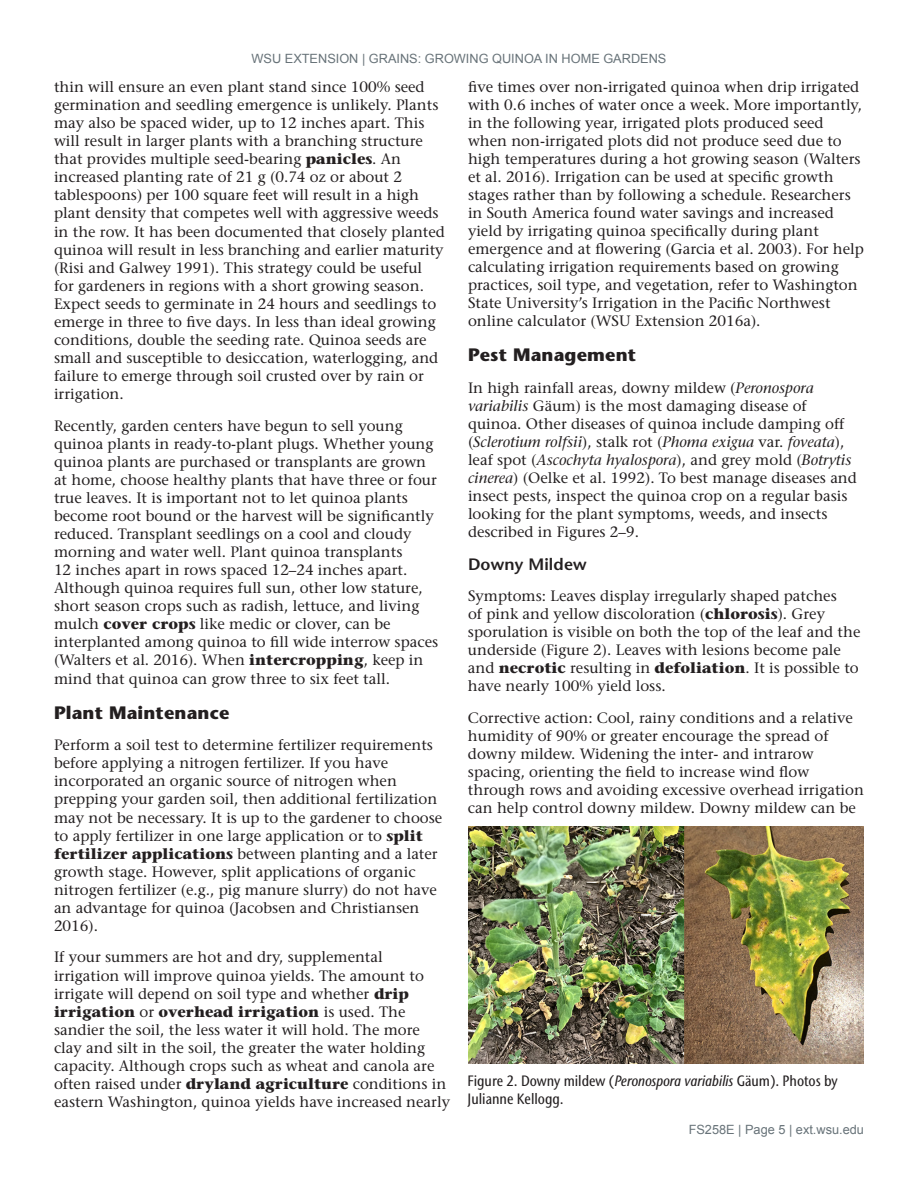
<style>
.page{position:relative;width:918px;height:1188px;background:#fff}
.page>*{position:absolute;margin:0;border:0;box-sizing:border-box;transform-origin:0 0}
.Body_Head{font:700 18px "Stone Sans Std";letter-spacing:.01em;color:#231f20}
.Body_Head2{font:600 16.5px "Stone Sans Std";letter-spacing:.01em;color:#231f20}
.Body_Text{font:500 15px/18px "Stone Serif Std";color:#231f20}
.Figure{font:500 condensed 15px/18px "Stone Sans IIITC Std";color:#231f20}
.t1{font:12.75px "Arial";color:#687379}
.s1{font-weight:700}
.s2{font-style:italic}
.s3{font-stretch:normal}
</style>
<div class="page">
<img style="left:468px;top:827px;width:396px;height:236px">
<p class="t1" style="left:252px;top:50px;width:416px">WSU EXTENSION | GRAINS: GROWING QUINOA IN HOME GARDENS</p>
<p class="Body_Text" style="left:54px;top:78px;width:392px">thin will ensure an even plant stand since 100% seed germination and seedling emergence is unlikely. Plants may also be spaced wider, up to 12 inches apart. This will result in larger plants with a branching structure that provides multiple seed-bearing <span class="s1">panicles</span>. An increased planting rate of 21 g (0.74 oz or about 2 tablespoons) per 100 square feet will result in a high plant density that competes well with aggressive weeds in the row. It has been documented that closely planted quinoa will result in less branching and earlier maturity (Risi and Galwey 1991). This strategy could be useful for gardeners in regions with a short growing season.<br>Expect seeds to germinate in 24 hours and seedlings to emerge in three to five days. In less than ideal growing conditions, double the seeding rate. Quinoa seeds are small and susceptible to desiccation, waterlogging, and failure to emerge through soil crusted over by rain or irrigation.</p>
<p class="Body_Text" style="left:54px;top:416px;width:386px">Recently, garden centers have begun to sell young quinoa plants in ready-to-plant plugs. Whether young quinoa plants are purchased or transplants are grown at home, choose healthy plants that have three or four true leaves. It is important not to let quinoa plants become root bound or the harvest will be significantly reduced. Transplant seedlings on a cool and cloudy morning and water well. Plant quinoa transplants<br>12 inches apart in rows spaced 12–24 inches apart.<br>Although quinoa requires full sun, other low stature, short season crops such as radish, lettuce, and living mulch <span class="s1">cover crops</span> like medic or clover, can be interplanted among quinoa to fill wide interrow spaces (Walters et al. 2016). When <span class="s1">intercropping</span>, keep in mind that quinoa can grow three to six feet tall.</p>
<p class="Body_Head" style="left:54px;top:702px;width:177px">Plant Maintenance</p>
<p class="Body_Text" style="left:54px;top:736px;width:390px">Perform a soil test to determine fertilizer requirements before applying a nitrogen fertilizer. If you have incorporated an organic source of nitrogen when prepping your garden soil, then additional fertilization may not be necessary. It is up to the gardener to choose to apply fertilizer in one large application or to <span class="s1">split fertilizer applications</span> between planting and a later growth stage. However, split applications of organic nitrogen fertilizer (e.g., pig manure slurry) do not have an advantage for quinoa (Jacobsen and Christiansen 2016).</p>
<p class="Body_Text" style="left:54px;top:948px;width:398px">If your summers are hot and dry, supplemental irrigation will improve quinoa yields. The amount to irrigate will depend on soil type and whether <span class="s1">drip irrigation</span> or <span class="s1">overhead irrigation</span> is used. The sandier the soil, the less water it will hold. The more clay and silt in the soil, the greater the water holding capacity. Although crops such as wheat and canola are often raised under <span class="s1">dryland agriculture</span> conditions in eastern Washington, quinoa yields have increased nearly</p>
<p class="Body_Text" style="left:468px;top:78px;width:398px">five times over non-irrigated quinoa when drip irrigated with 0.6 inches of water once a week. More importantly, in the following year, irrigated plots produced seed when non-irrigated plots did not produce seed due to high temperatures during a hot growing season (Walters et al. 2016). Irrigation can be used at specific growth stages rather than by following a schedule. Researchers in South America found water savings and increased yield by irrigating quinoa specifically during plant emergence and at flowering (Garcia et al. 2003). For help calculating irrigation requirements based on growing practices, soil type, and vegetation, refer to Washington State University’s Irrigation in the Pacific Northwest online calculator (WSU Extension 2016a).</p>
<p class="Body_Head" style="left:468px;top:344px;width:170px">Pest Management</p>
<p class="Body_Text" style="left:468px;top:378px;width:390px">In high rainfall areas, downy mildew (<span class="s2">Peronospora variabilis</span> Gäum) is the most damaging disease of quinoa. Other diseases of quinoa include damping off (<span class="s2">Sclerotium rolfsii</span>), stalk rot (<span class="s2">Phoma exigua</span> var. <span class="s2">foveata</span>), leaf spot (<span class="s2">Ascochyta hyalospora</span>), and grey mold (<span class="s2">Botrytis cinerea</span>) (Oelke et al. 1992). To best manage diseases and insect pests, inspect the quinoa crop on a regular basis looking for the plant symptoms, weeds, and insects described in Figures 2–9.</p>
<p class="Body_Head2" style="left:468px;top:554px;width:120px">Downy Mildew</p>
<p class="Body_Text" style="left:468px;top:587px;width:394px">Symptoms: Leaves display irregularly shaped patches<br>of pink and yellow discoloration (<span class="s1">chlorosis</span>). Grey sporulation is visible on both the top of the leaf and the underside (Figure 2). Leaves with lesions become pale and <span class="s1">necrotic</span> resulting in <span class="s1">defoliation</span>. It is possible to have nearly 100% yield loss.</p>
<p class="Body_Text" style="left:468px;top:709px;width:398px">Corrective action: Cool, rainy conditions and a relative humidity of 90% or greater encourage the spread of downy mildew. Widening the inter- and intrarow spacing, orienting the field to increase wind flow through rows and avoiding excessive overhead irrigation can help control downy mildew. Downy mildew can be</p>
<p class="Figure" style="left:468px;top:1071px;width:372px">Figure 2. Downy mildew <span class="s3">(</span><span class="s2">Peronospora variabilis</span> Gäum). Photos by<br>Julianne Kellogg.</p>
<p class="t1" style="left:689px;top:1121px;width:177px">FS258E | Page 5 | ext.wsu.edu</p>
</div>
